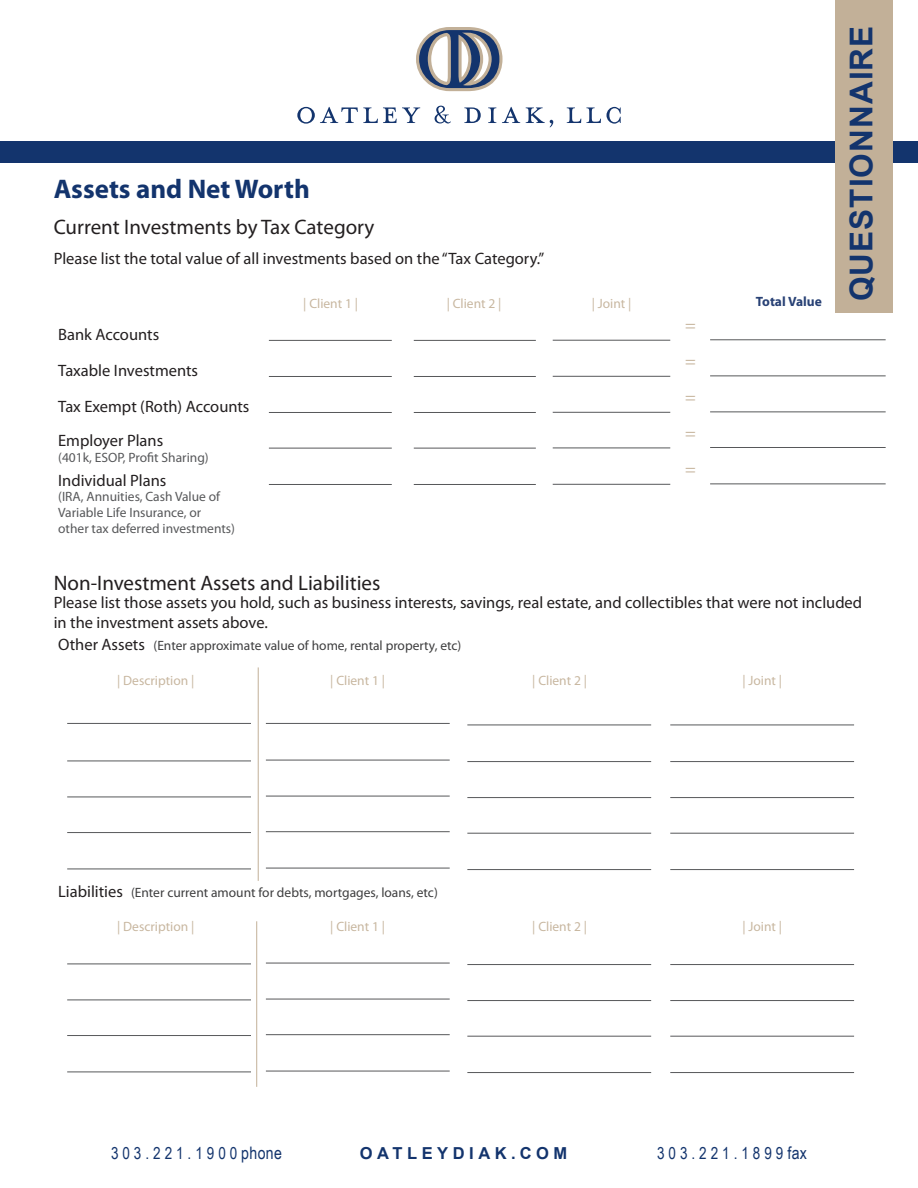
<style>
.page{position:relative;width:918px;height:1188px;background:#fff}
.page>*{position:absolute;margin:0;border:0;box-sizing:border-box;transform-origin:0 0}
.ID_Number{font:700 31.5px "Arial";letter-spacing:.035em;color:#13346d}
.t1{font:700 27px "Myriad Pro";color:#13346d}
.t2{font:21px "Myriad Pro";color:#231f20}
.t3{font:18px "Myriad Pro";color:#c8b7a0}
.t4{font:16.5px/19.8px "Myriad Pro";color:#231f20}
.t5{font:16.5px "Arial Narrow";letter-spacing:.24em;color:#13346d}
.t6{font:700 16.5px "Arial";letter-spacing:.275em;color:#13346d}
.t7{font:13.5px/16.2px "Myriad Pro";color:#57585a}
.t8{font:13.5px "Myriad Pro";color:#c8b7a0}
.t9{font:13.5px "Myriad Pro";color:#3e3e3f}
.t10{font:700 13.5px "Myriad Pro";color:#284175}
.s1{font-size:17.25px}
</style>
<div class="page">
<svg style="left:416px;top:27px;width:87px;height:64px"></svg>
<svg style="left:297px;top:106px;width:324px;height:21px"></svg>
<div style="left:0;top:141px;width:918px;height:22px;background:#13346d"></div>
<div style="left:835px;top:0;width:57px;height:312px;background:#c2b098"></div>
<hr style="left:258px;top:667px;width:1px;height:214px;background:#c2b098">
<hr style="left:256px;top:921px;width:1px;height:166px;background:#c2b098">
<hr style="left:710px;top:376px;width:176px;height:1px;background:#57585a">
<hr style="left:710px;top:339px;width:176px;height:1px;background:#57585a">
<hr style="left:67px;top:761px;width:184px;height:1px;background:#57585a">
<hr style="left:67px;top:964px;width:184px;height:1px;background:#57585a">
<hr style="left:266px;top:760px;width:184px;height:1px;background:#57585a">
<hr style="left:266px;top:723px;width:184px;height:1px;background:#57585a">
<hr style="left:67px;top:723px;width:184px;height:1px;background:#57585a">
<hr style="left:266px;top:963px;width:184px;height:1px;background:#57585a">
<hr style="left:467px;top:761px;width:184px;height:1px;background:#57585a">
<hr style="left:467px;top:725px;width:184px;height:1px;background:#57585a">
<hr style="left:467px;top:964px;width:184px;height:1px;background:#57585a">
<hr style="left:670px;top:761px;width:184px;height:1px;background:#57585a">
<hr style="left:670px;top:725px;width:184px;height:1px;background:#57585a">
<hr style="left:670px;top:964px;width:184px;height:1px;background:#57585a">
<hr style="left:269px;top:376px;width:123px;height:1px;background:#57585a">
<hr style="left:269px;top:340px;width:123px;height:1px;background:#57585a">
<hr style="left:414px;top:376px;width:122px;height:1px;background:#57585a">
<hr style="left:414px;top:340px;width:122px;height:1px;background:#57585a">
<hr style="left:553px;top:376px;width:117px;height:1px;background:#57585a">
<hr style="left:553px;top:340px;width:117px;height:1px;background:#57585a">
<hr style="left:710px;top:412px;width:176px;height:1px;background:#57585a">
<hr style="left:67px;top:797px;width:184px;height:1px;background:#57585a">
<hr style="left:67px;top:1000px;width:184px;height:1px;background:#57585a">
<hr style="left:266px;top:796px;width:184px;height:1px;background:#57585a">
<hr style="left:266px;top:999px;width:184px;height:1px;background:#57585a">
<hr style="left:467px;top:797px;width:184px;height:1px;background:#57585a">
<hr style="left:467px;top:1000px;width:184px;height:1px;background:#57585a">
<hr style="left:670px;top:797px;width:184px;height:1px;background:#57585a">
<hr style="left:670px;top:1000px;width:184px;height:1px;background:#57585a">
<hr style="left:269px;top:412px;width:123px;height:1px;background:#57585a">
<hr style="left:414px;top:412px;width:122px;height:1px;background:#57585a">
<hr style="left:553px;top:412px;width:117px;height:1px;background:#57585a">
<hr style="left:710px;top:447px;width:176px;height:1px;background:#57585a">
<hr style="left:67px;top:832px;width:184px;height:1px;background:#57585a">
<hr style="left:67px;top:1035px;width:184px;height:1px;background:#57585a">
<hr style="left:266px;top:831px;width:184px;height:1px;background:#57585a">
<hr style="left:266px;top:1034px;width:184px;height:1px;background:#57585a">
<hr style="left:467px;top:833px;width:184px;height:1px;background:#57585a">
<hr style="left:467px;top:1036px;width:184px;height:1px;background:#57585a">
<hr style="left:670px;top:833px;width:184px;height:1px;background:#57585a">
<hr style="left:670px;top:1036px;width:184px;height:1px;background:#57585a">
<hr style="left:269px;top:448px;width:123px;height:1px;background:#57585a">
<hr style="left:414px;top:448px;width:122px;height:1px;background:#57585a">
<hr style="left:553px;top:448px;width:117px;height:1px;background:#57585a">
<hr style="left:710px;top:484px;width:176px;height:1px;background:#57585a">
<hr style="left:67px;top:869px;width:184px;height:1px;background:#57585a">
<hr style="left:67px;top:1072px;width:184px;height:1px;background:#57585a">
<hr style="left:266px;top:868px;width:184px;height:1px;background:#57585a">
<hr style="left:266px;top:1071px;width:184px;height:1px;background:#57585a">
<hr style="left:467px;top:869px;width:184px;height:1px;background:#57585a">
<hr style="left:467px;top:1072px;width:184px;height:1px;background:#57585a">
<hr style="left:670px;top:869px;width:184px;height:1px;background:#57585a">
<hr style="left:670px;top:1072px;width:184px;height:1px;background:#57585a">
<hr style="left:269px;top:484px;width:123px;height:1px;background:#57585a">
<hr style="left:414px;top:484px;width:122px;height:1px;background:#57585a">
<hr style="left:553px;top:484px;width:117px;height:1px;background:#57585a">
<p class="t1" style="left:54px;top:171px;width:258px">Assets and Net Worth</p>
<p class="t2" style="left:54px;top:214px;width:322px">Current Investments by Tax Category</p>
<p class="t4" style="left:54px;top:248px;width:492px">Please list the total value of all investments based on the “Tax Category.”</p>
<p class="t4" style="left:58px;top:325px;width:103px">Bank Accounts</p>
<p class="t4" style="left:58px;top:361px;width:141px">Taxable Investments</p>
<p class="t4" style="left:58px;top:396px;width:193px">Tax Exempt (Roth) Accounts</p>
<p class="t4" style="left:58px;top:430px;width:107px">Employer Plans</p>
<p class="t4" style="left:58px;top:470px;width:110px">Individual Plans</p>
<p class="t7" style="left:58px;top:449px;width:152px">(401k, ESOP, Profit Sharing)</p>
<p class="t7" style="left:58px;top:488px;width:178px">(IRA, Annuities, Cash Value of<br>Variable Life Insurance, or other tax deferred investments)</p>
<p class="t8" style="left:303px;top:295px;width:56px">| Client 1 |</p>
<p class="t8" style="left:447px;top:295px;width:56px">| Client 2 |</p>
<p class="t8" style="left:592px;top:295px;width:41px">| Joint |</p>
<p class="t10" style="left:756px;top:292px;width:67px">Total Value</p>
<p class="t3" style="left:685px;top:313px;width:12px">=</p>
<p class="t3" style="left:685px;top:349px;width:12px">=</p>
<p class="t3" style="left:685px;top:385px;width:12px">=</p>
<p class="t3" style="left:685px;top:421px;width:12px">=</p>
<p class="t3" style="left:685px;top:457px;width:12px">=</p>
<p class="t2" style="left:54px;top:570px;width:328px">Non-Investment Assets and Liabilities</p>
<p class="ID_Number" style="left:839px;top:301px;width:277px;rotate:-90deg">QUESTIONNAIRE</p>
<p class="t4" style="left:54px;top:592px;width:810px">Please list those assets you hold, such as business interests, savings, real estate, and collectibles that were not included in the investment assets above.</p>
<p class="t4" style="left:58px;top:634px;width:88px">Other Assets</p>
<p class="t9" style="left:154px;top:637px;width:309px">(Enter approximate value of home, rental property, etc)</p>
<p class="t8" style="left:117px;top:672px;width:79px">| Description |</p>
<p class="t8" style="left:330px;top:672px;width:56px">| Client 1 |</p>
<p class="t8" style="left:532px;top:672px;width:56px">| Client 2 |</p>
<p class="t4" style="left:58px;top:881px;width:66px">Liabilities</p>
<p class="t9" style="left:131px;top:885px;width:308px">(Enter current amount for debts, mortgages, loans, etc)</p>
<p class="t8" style="left:117px;top:919px;width:79px">| Description |</p>
<p class="t8" style="left:330px;top:919px;width:56px">| Client 1 |</p>
<p class="t8" style="left:532px;top:919px;width:56px">| Client 2 |</p>
<p class="t8" style="left:742px;top:672px;width:41px">| Joint |</p>
<p class="t8" style="left:742px;top:919px;width:41px">| Joint |</p>
<p class="t5" style="left:111px;top:1141px;width:173px">303.221.1900<span class="s1">phone</span></p>
<p class="t6" style="left:360px;top:1141px;width:209px">OATLEYDIAK.COM</p>
<p class="t5" style="left:657px;top:1141px;width:151px">303.221.1899<span class="s1">fax</span></p>
</div>
